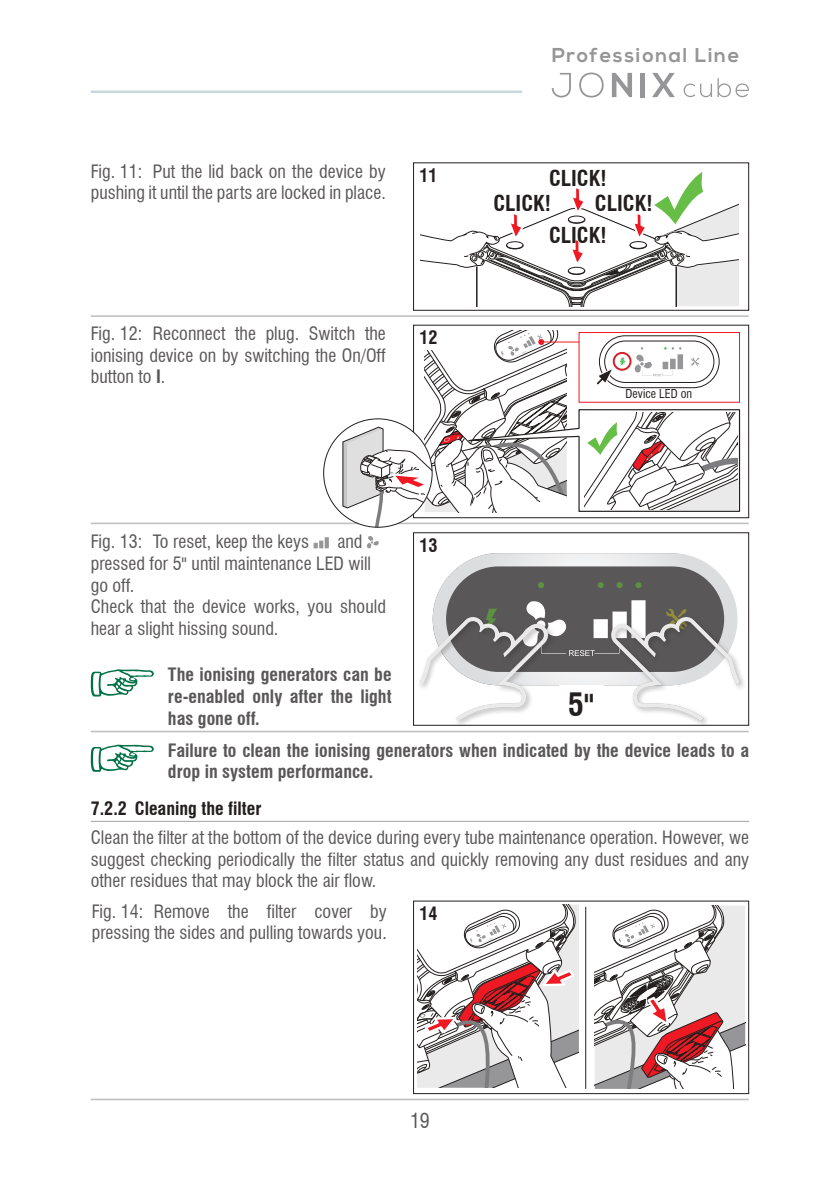
<style>
.page{position:relative;width:840px;height:1191px;background:#fff}
.page>*{position:absolute;margin:0;border:0;box-sizing:border-box;transform-origin:0 0}
.t1{font:700 condensed 31.4px "Swiss 721 BT";color:#241f1f}
.t2{font:700 condensed 21.4px/25.6px "Swiss 721 BT";color:#241f1f}
.t3{font:700 20px "Nexa";letter-spacing:.08em;color:#969698}
.t4{font:condensed 20px "Swiss 721 BT";color:#5a5758}
.t5{font:condensed 18px/21.6px "Swiss 721 BT";color:#5a5758}
.t6{font:700 condensed 18px/21.6px "Swiss 721 BT";color:#5a5758}
.t7{font:700 condensed 18px "Swiss 721 BT";color:#241f1f}
.t8{font:condensed 12px "Swiss 721 BT";color:#241f1f}
.s1{font-weight:700}
</style>
<div class="page">
<hr style="left:91px;top:91px;width:431px;height:2px;background:#c6d8dd">
<div style="left:413px;top:162px;width:335px;height:149px;border:1px solid #241f1f"></div>
<svg style="left:420px;top:172px;width:318px;height:134px"></svg>
<hr style="left:91px;top:315px;width:657px;height:2px;background:#c0bfc1">
<hr style="left:91px;top:522px;width:657px;height:2px;background:#c0bfc1">
<svg style="left:342px;top:330px;width:398px;height:197px"></svg>
<hr style="left:91px;top:730px;width:657px;height:2px;background:#c0bfc1">
<div style="left:413px;top:532px;width:335px;height:194px;border:1px solid #241f1f"></div>
<div style="left:608px;top:614px;width:138px;height:113px;background:#241f1f;opacity:.3"></div>
<div style="left:417px;top:614px;width:137px;height:113px;background:#241f1f;opacity:.3"></div>
<svg style="left:419px;top:553px;width:320px;height:168px"></svg>
<div style="left:558px;top:685px;width:45px;height:37px;background:#fff"></div>
<div style="left:413px;top:900px;width:335px;height:194px;border:1px solid #241f1f"></div>
<svg style="left:417px;top:904px;width:161px;height:183px"></svg>
<svg style="left:594px;top:905px;width:150px;height:183px"></svg>
<hr style="left:585px;top:906px;width:1px;height:182px;background:#241f1f">
<hr style="left:91px;top:1098px;width:657px;height:2px;background:#c0bfc1">
<svg style="left:551px;top:73px;width:19px;height:24px"></svg>
<svg style="left:579px;top:73px;width:24px;height:25px"></svg>
<svg style="left:611px;top:73px;width:20px;height:24px"></svg>
<hr style="left:640px;top:73px;width:4px;height:24px;background:#969698">
<svg style="left:652px;top:73px;width:22px;height:24px"></svg>
<svg style="left:683px;top:84px;width:28px;height:13px"></svg>
<svg style="left:717px;top:78px;width:32px;height:19px"></svg>
<svg style="left:313px;top:540px;width:10px;height:8px"></svg>
<svg style="left:324px;top:537px;width:4px;height:11px"></svg>
<svg style="left:367px;top:536px;width:12px;height:13px"></svg>
<svg style="left:91px;top:744px;width:63px;height:28px"></svg>
<svg style="left:91px;top:669px;width:63px;height:28px"></svg>
<hr style="left:91px;top:821px;width:657px;height:1px;background:#a1a1a3">
<p class="t5" style="left:91px;top:160px;width:296px">Fig. 11: Put the lid back on the device by pushing it until the parts are locked in place.</p>
<p class="t7" style="left:419px;top:165px;width:19px">11</p>
<p class="t5" style="left:91px;top:323px;width:296px;text-align:justify">Fig. 12: Reconnect the plug. Switch the ionising device on by switching the On/Off button to <span class="s1">I</span>.</p>
<p class="t7" style="left:419px;top:327px;width:19px">12</p>
<p class="t5" style="left:91px;top:531px;width:220px">Fig. 13: To reset, keep the keys</p>
<p class="t5" style="left:91px;top:531px;width:296px;text-indent:246px">and pressed for 5" until maintenance LED will go off.<br>Check that the device works, you should hear a slight hissing sound.</p>
<p class="t6" style="left:168px;top:664px;width:225px;text-align:justify">The ionising generators can be re-enabled only after the light has gone off.</p>
<p class="t7" style="left:419px;top:534px;width:19px">13</p>
<p class="t3" style="left:551px;top:43px;width:189px">Professional Line</p>
<p class="t2" style="left:594px;top:165px;width:59px;text-indent:-46px">CLICK!<br>CLICK!</p>
<p class="t2" style="left:493px;top:190px;width:59px">CLICK!</p>
<p class="t2" style="left:548px;top:222px;width:59px">CLICK!</p>
<p class="t8" style="left:625px;top:386px;width:68px">Device LED on</p>
<h1 class="t1" style="left:567px;top:685px;width:28px">5"</h1>
<p class="t6" style="left:168px;top:739px;width:582px">Failure to clean the ionising generators when indicated by the device leads to a drop in system performance.</p>
<p class="t7" style="left:91px;top:798px;width:172px">7.2.2 Cleaning the filter</p>
<p class="t5" style="left:91px;top:826px;width:659px;text-align:justify">Clean the filter at the bottom of the device during every tube maintenance operation. However, we suggest checking periodically the filter status and quickly removing any dust residues and any other residues that may block the air flow.</p>
<p class="t5" style="left:92px;top:900px;width:296px">Fig. 14: Remove the filter cover by pressing the sides and pulling towards you.</p>
<p class="t7" style="left:419px;top:903px;width:19px">14</p>
<p class="t4" style="left:410px;top:1108px;width:21px">19</p>
</div>
